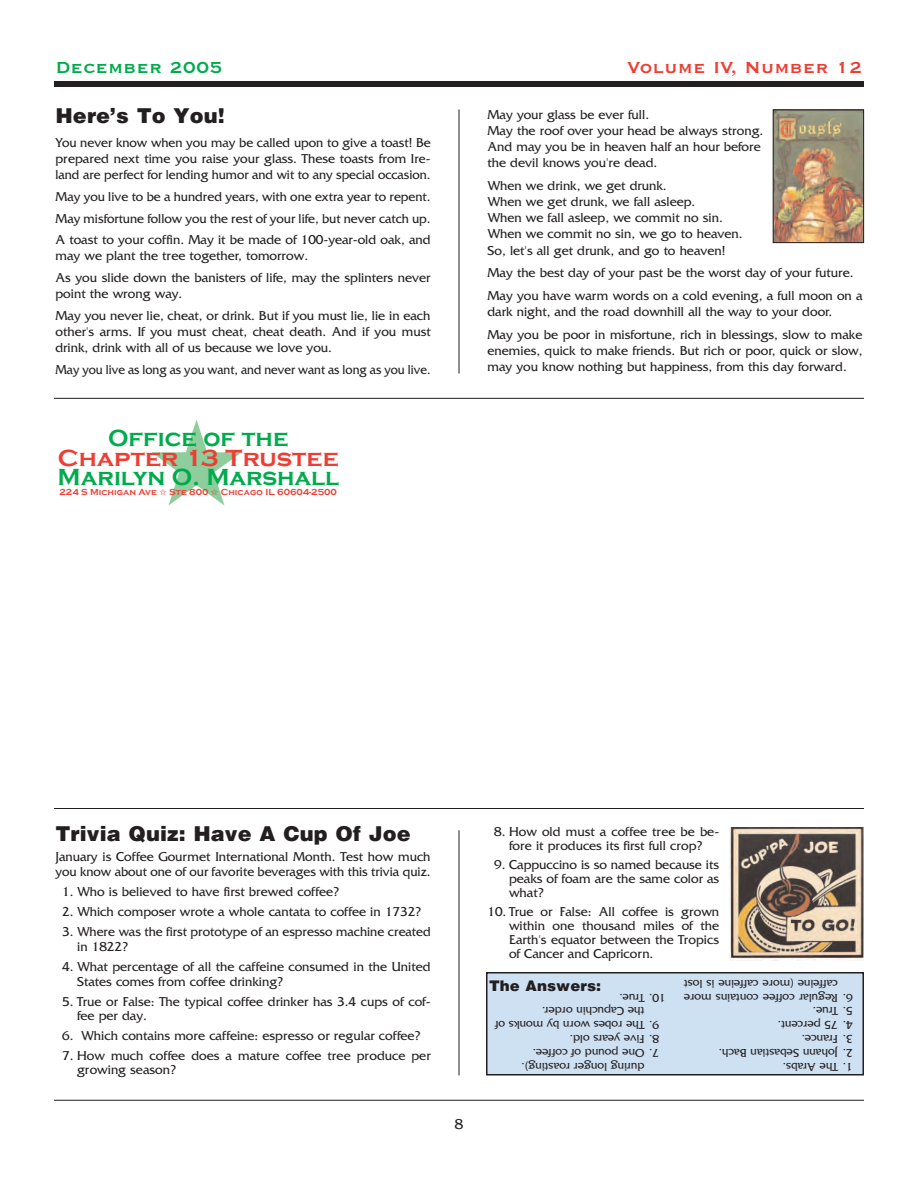
<style>
.page{position:relative;width:918px;height:1188px;background:#fff}
.page>*{position:absolute;margin:0;border:0;box-sizing:border-box;transform-origin:0 0}
.t1{font:700 24px "Copperplate Gothic";color:#00ab4d}
.t2{font:700 24px "Copperplate Gothic";color:#ee3e34;scale:1.04 1}
.t3{font:900 21px "Helvetica";color:#231f20}
.t4{font:700 21px "Copperplate Gothic BT";color:#ee3e34}
.t5{font:700 21px "Copperplate Gothic BT";color:#00ab4d}
.t6{font:900 15px "Helvetica";color:#231f20}
.t7{font:15px "Friz Quadrata";color:#231f20}
.t8{font:13.5px/16.2px "Friz Quadrata";color:#231f20}
.t9{font:13.5px "Friz Quadrata";color:#231f20;scale:.94 1}
.t10{font:12px/13.8px "Friz Quadrata";color:#231f20;text-align:right}
.t11{font:700 9px "Copperplate Gothic";color:#ee3e34}
</style>
<div class="page">
<div style="left:54px;top:81px;width:810px;height:6px;background:#231f20"></div>
<hr style="left:54px;top:1100px;width:810px;height:1px;background:#231f20">
<hr style="left:54px;top:398px;width:810px;height:1px;background:#231f20">
<hr style="left:54px;top:808px;width:810px;height:1px;background:#231f20">
<hr style="left:459px;top:830px;width:1px;height:246px;background:#231f20">
<hr style="left:459px;top:110px;width:1px;height:264px;background:#231f20">
<img style="left:729px;top:827px;width:135px;height:134px">
<div style="left:487px;top:973px;width:376px;height:102px;background:#cee1f3"></div>
<div style="left:486px;top:972px;width:378px;height:103px;border:2px solid #231f20"></div>
<img style="left:775px;top:112px;width:87px;height:129px">
<div style="left:773px;top:110px;width:91px;height:133px;border:1px solid #231f20"></div>
<h2 class="t5" style="left:56px;top:53px;width:169px">December 2005</h2>
<h2 class="t4" style="left:627px;top:53px;width:237px">Volume IV, Number 12</h2>
<h2 class="t3" style="left:56px;top:103px;width:171px">Here’s To You!</h2>
<p class="t8" style="left:55px;top:134px;width:377px;text-align:justify">You never know when you may be called upon to give a toast! Be prepared next time you raise your glass. These toasts from Ire&shy;land are perfect for lending humor and wit to any special occasion.</p>
<p class="t8" style="left:56px;top:186px;width:377px;line-height:21.6px;text-align:justify">May you live to be a hundred years, with one extra year to repent.<br>May misfortune follow you the rest of your life, but never catch up.<br>A toast to your coffin. May it be made of 100-year-old oak, and</p>
<p class="t8" style="left:56px;top:245px;width:376px;line-height:21.6px">may we plant the tree together, tomorrow.<br>As you slide down the banisters of life, may the splinters never</p>
<p class="t8" style="left:56px;top:283px;width:376px;line-height:21.6px">point the wrong way.<br>May you never lie, cheat, or drink. But if you must lie, lie in each</p>
<p class="t8" style="left:56px;top:323px;width:377px">other's arms. If you must cheat, cheat death. And if you must drink, drink with all of us because we love you.</p>
<p class="t9" style="left:56px;top:362px;width:401px">May you live as long as you want, and never want as long as you live.</p>
<h1 class="t1" style="left:108px;top:425px;width:182px">Office of the</h1>
<h1 class="t2" style="left:58px;top:445px;width:272px">Chapter 13 Trustee</h1>
<h1 class="t1" style="left:58px;top:464px;width:283px">Marilyn O. Marshall</h1>
<p class="t11" style="left:60px;top:487px;width:279px">224 S Michigan Ave ✩ Ste 800 ✩ Chicago IL 60604-2500</p>
<p class="t8" style="left:488px;top:106px;width:277px">May your glass be ever full.<br>May the roof over your head be always strong.<br>And may you be in heaven half an hour before the devil knows you're dead.</p>
<p class="t8" style="left:488px;top:177px;width:257px">When we drink, we get drunk.<br>When we get drunk, we fall asleep.<br>When we fall asleep, we commit no sin.<br>When we commit no sin, we go to heaven.<br>So, let's all get drunk, and go to heaven!</p>
<p class="t8" style="left:488px;top:262px;width:377px;line-height:22.6px">May the best day of your past be the worst day of your future.<br>May you have warm words on a cold evening, a full moon on a</p>
<p class="t8" style="left:488px;top:301px;width:376px;line-height:22.6px">dark night, and the road downhill all the way to your door.<br>May you be poor in misfortune, rich in blessings, slow to make</p>
<p class="t8" style="left:488px;top:343px;width:377px">enemies, quick to make friends. But rich or poor, quick or slow, may you know nothing but happiness, from this day forward.</p>
<h2 class="t3" style="left:56px;top:821px;width:357px">Trivia Quiz: Have A Cup Of Joe</h2>
<p class="t8" style="left:56px;top:849px;width:377px;line-height:14.7px">January is Coffee Gourmet International Month. Test how much you know about one of our favorite beverages with this trivia quiz.</p>
<p class="t8" style="left:62px;top:883px;width:279px">1. Who is believed to have first brewed coffee?</p>
<p class="t8" style="left:62px;top:903px;width:361px">2. Which composer wrote a whole cantata to coffee in 1732?</p>
<p class="t8" style="left:77px;top:924px;width:355px;line-height:14.7px;text-indent:-15px">3. Where was the first prototype of an espresso machine created in 1822?</p>
<p class="t8" style="left:77px;top:959px;width:355px;line-height:14.7px;text-indent:-15px">4. What percentage of all the caffeine consumed in the United<br>States comes from coffee drinking?</p>
<p class="t8" style="left:77px;top:994px;width:355px;line-height:14.7px;text-indent:-15px">5. True or False: The typical coffee drinker has 3.4 cups of cof&shy;fee per day.</p>
<p class="t8" style="left:62px;top:1028px;width:360px">6. Which contains more caffeine: espresso or regular coffee?</p>
<p class="t8" style="left:77px;top:1048px;width:355px;line-height:14px;text-indent:-15px">7. How much coffee does a mature coffee tree produce per growing season?</p>
<p class="t7" style="left:455px;top:1116px;width:10px">8</p>
<p class="t8" style="left:494px;top:825px;width:227px;line-height:13.8px;text-align:center">8. How old must a coffee tree be be&shy;fore it produces its first full crop?</p>
<p class="t8" style="left:509px;top:858px;width:212px;line-height:13.8px;text-align:justify;text-indent:-15px">9. Cappuccino is so named because its peaks of foam are the same color as what?</p>
<p class="t8" style="left:509px;top:905px;width:212px;line-height:13.8px;text-align:justify;text-indent:-22px">10. True or False: All coffee is grown within one thousand miles of the Earth's equator between the Tropics of Cancer and Capricorn.</p>
<p class="t6" style="left:489px;top:977px;width:114px">The Answers:</p>
<p class="t10" style="left:666px;top:1004px;width:48px;rotate:-180deg">10. True.</p>
<p class="t10" style="left:853px;top:1004px;width:170px;rotate:-180deg">6. Regular coffee contains more caffeine (more caffeine is lost</p>
<p class="t10" style="left:644px;top:1032px;width:151px;text-align:left;text-indent:-15px;rotate:-180deg">9. The robes worn by monks of the Capuchin order.</p>
<p class="t10" style="left:853px;top:1018px;width:41px;rotate:-180deg">5. True.</p>
<p class="t10" style="left:853px;top:1032px;width:76px;rotate:-180deg">4. 75 percent.</p>
<p class="t10" style="left:659px;top:1046px;width:91px;rotate:-180deg">8. Five years old.</p>
<p class="t10" style="left:853px;top:1046px;width:53px;rotate:-180deg">3. France.</p>
<p class="t10" style="left:659px;top:1060px;width:128px;rotate:-180deg">7. One pound of coffee.</p>
<p class="t10" style="left:853px;top:1060px;width:136px;rotate:-180deg">2. Johann Sebastian Bach.</p>
<p class="t10" style="left:644px;top:1074px;width:124px;rotate:-180deg">during longer roasting).</p>
<p class="t10" style="left:853px;top:1074px;width:71px;rotate:-180deg">1. The Arabs.</p>
</div>
